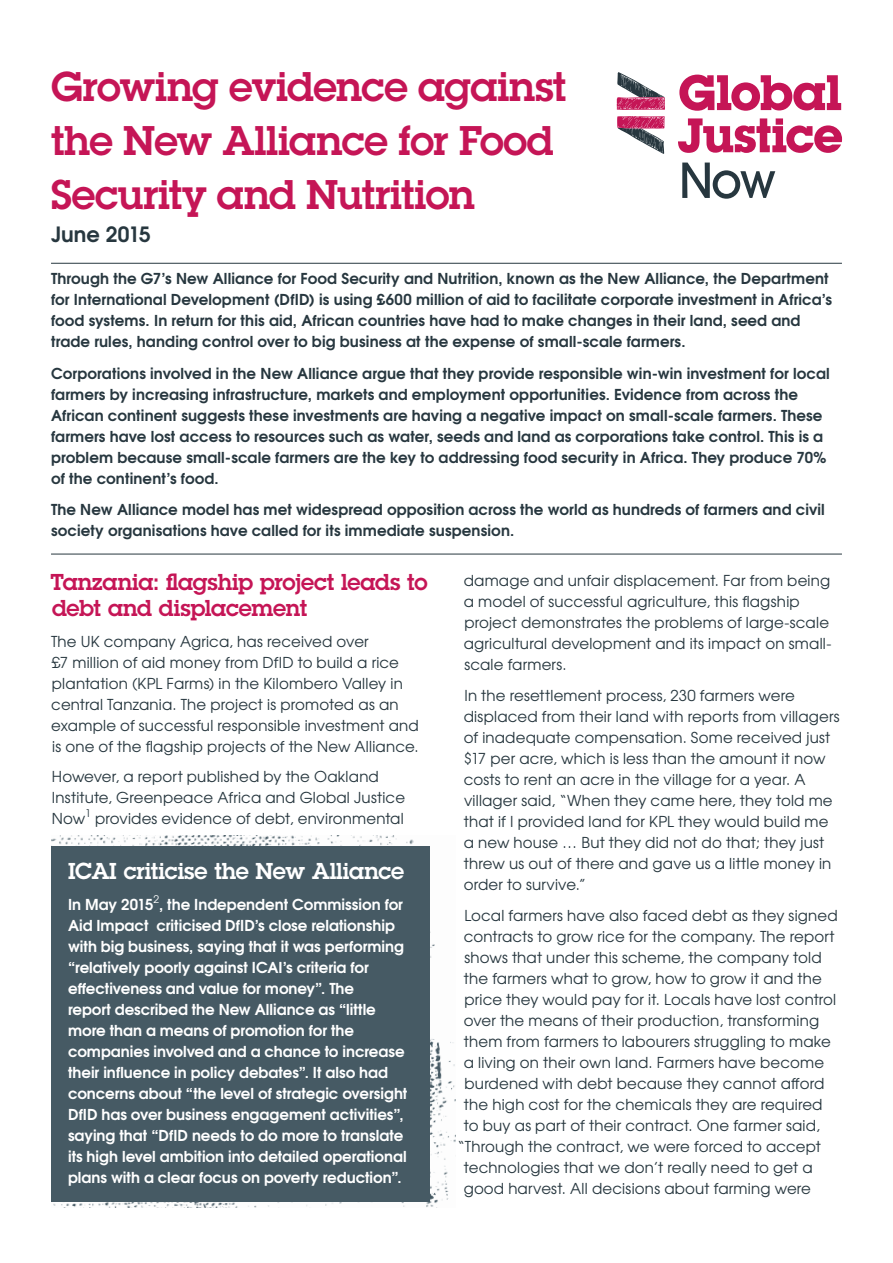
<style>
.page{position:relative;width:893px;height:1263px;background:#fff}
.page>*{position:absolute;margin:0;border:0;box-sizing:border-box;transform-origin:0 0}
.main_head{font:600 40.5px/54px "Lubalin Graph Std";letter-spacing:-.015em;color:#c51556}
.head_A{font:600 22.5px/25.5px "Lubalin Graph Std";letter-spacing:-.01em;color:#c51556}
.box_head_A{font:600 22.5px "Lubalin Graph Std";letter-spacing:-.01em;color:#fff}
.date_of_document{font:700 21px "Te X Gyre Adventor";color:#27373f}
.body_text{font:15px/21px "Te X Gyre Adventor";letter-spacing:.01em;color:#27373f}
.document_summary{font:700 15px/21px "Te X Gyre Adventor";letter-spacing:.005em;color:#27373f}
.box_body_text{font:700 15px/21px "Te X Gyre Adventor";color:#fff}
.body_text-2{font:10.5px "Te X Gyre Adventor";color:#27373f}
.box_body_text-2{font:10.5px "Te X Gyre Adventor";color:#fff}
</style>
<div class="page">
<hr style="left:51px;top:554px;width:791px;height:1px;background:#27373f">
<img style="left:51px;top:836px;width:404px;height:372px">
<div style="left:51px;top:846px;width:378px;height:356px;background:#465a64"></div>
<svg style="left:682px;top:163px;width:93px;height:36px"></svg>
<svg style="left:679px;top:75px;width:162px;height:36px"></svg>
<svg style="left:678px;top:118px;width:164px;height:35px"></svg>
<svg style="left:617px;top:72px;width:48px;height:38px"></svg>
<svg style="left:617px;top:116px;width:48px;height:38px"></svg>
<hr style="left:51px;top:263px;width:791px;height:1px;background:#27373f">
<p class="main_head" style="left:51px;top:59px;width:517px">Growing evidence against the New Alliance for Food<br>Security and Nutrition</p>
<p class="date_of_document" style="left:51px;top:216px;width:101px">June 2015</p>
<p class="document_summary" style="left:51px;top:267px;width:782px">Through the G7’s New Alliance for Food Security and Nutrition, known as the New Alliance, the Department for International Development (DfID) is using £600 million of aid to facilitate corporate investment in Africa’s food systems. In return for this aid, African countries have had to make changes in their land, seed and trade rules, handing control over to big business at the expense of small-scale farmers.</p>
<p class="document_summary" style="left:51px;top:361px;width:780px">Corporations involved in the New Alliance argue that they provide responsible win-win investment for local farmers by increasing infrastructure, markets and employment opportunities. Evidence from across the African continent suggests these investments are having a negative impact on small-scale farmers. These farmers have lost access to resources such as water, seeds and land as corporations take control. This is a problem because small-scale farmers are the key to addressing food security in Africa. They produce 70% of the continent’s food.</p>
<p class="document_summary" style="left:51px;top:497px;width:775px">The New Alliance model has met widespread opposition across the world as hundreds of farmers and civil society organisations have called for its immediate suspension.</p>
<p class="head_A" style="left:50px;top:569px;width:379px">Tanzania: flagship project leads to debt and displacement</p>
<p class="body_text" style="left:51px;top:629px;width:369px">The UK company Agrica, has received over<br>£7 million of aid money from DfID to build a rice plantation (KPL Farms) in the Kilombero Valley in central Tanzania. The project is promoted as an example of successful responsible investment and is one of the flagship projects of the New Alliance.</p>
<p class="body_text" style="left:52px;top:765px;width:355px">However, a report published by the Oakland<br>Institute, Greenpeace Africa and Global Justice<br>Now</p>
<p class="body_text" style="left:464px;top:569px;width:369px">damage and unfair displacement. Far from being a model of successful agriculture, this flagship project demonstrates the problems of large-scale agricultural development and its impact on small&shy;scale farmers.</p>
<p class="body_text" style="left:464px;top:684px;width:378px">In the resettlement process, 230 farmers were displaced from their land with reports from villagers of inadequate compensation. Some received just $17 per acre, which is less than the amount it now costs to rent an acre in the village for a year. A villager said, “When they came here, they told me that if I provided land for KPL they would build me a new house … But they did not do that; they just threw us out of there and gave us a little money in order to survive.”</p>
<p class="body_text" style="left:464px;top:904px;width:375px">Local farmers have also faced debt as they signed</p>
<p class="body_text" style="left:464px;top:925px;width:372px">contracts to grow rice for the company. The report</p>
<p class="body_text" style="left:464px;top:946px;width:359px">shows that under this scheme, the company told</p>
<p class="body_text" style="left:464px;top:967px;width:359px">the farmers what to grow, how to grow it and the</p>
<p class="body_text" style="left:464px;top:988px;width:373px">price they would pay for it. Locals have lost control</p>
<p class="body_text" style="left:464px;top:1009px;width:357px">over the means of their production, transforming</p>
<p class="body_text" style="left:464px;top:1030px;width:368px">them from farmers to labourers struggling to make</p>
<p class="body_text" style="left:464px;top:1051px;width:362px">a living on their own land. Farmers have become</p>
<p class="body_text" style="left:465px;top:1072px;width:361px">burdened with debt because they cannot afford</p>
<p class="body_text" style="left:464px;top:1093px;width:360px">the high cost for the chemicals they are required</p>
<p class="body_text" style="left:464px;top:1114px;width:357px">to buy as part of their contract. One farmer said,</p>
<p class="body_text" style="left:458px;top:1135px;width:365px">“Through the contract, we were forced to accept</p>
<p class="body_text" style="left:464px;top:1156px;width:350px">technologies that we don’t really need to get a</p>
<p class="body_text" style="left:464px;top:1177px;width:349px">good harvest. All decisions about farming were</p>
<p class="body_text-2" style="left:85px;top:805px;width:7px">1</p>
<p class="body_text" style="left:95px;top:807px;width:310px">provides evidence of debt, environmental</p>
<p class="box_head_A" style="left:68px;top:856px;width:338px">ICAI criticise the New Alliance</p>
<p class="box_body_text" style="left:68px;top:892px;width:337px">In May 2015 , the Independent Commission for</p>
<p class="box_body_text-2" style="left:153px;top:890px;width:7px">2</p>
<p class="box_body_text" style="left:68px;top:913px;width:341px">Aid Impact criticised DfID’s close relationship with big business, saying that it was performing “relatively poorly against ICAI’s criteria for effectiveness and value for money”. The<br>report described the New Alliance as “little more than a means of promotion for the companies involved and a chance to increase their influence in policy debates”. It also had concerns about “the level of strategic oversight DfID has over business engagement activities”, saying that “DfID needs to do more to translate its high level ambition into detailed operational plans with a clear focus on poverty reduction”.</p>
</div>
